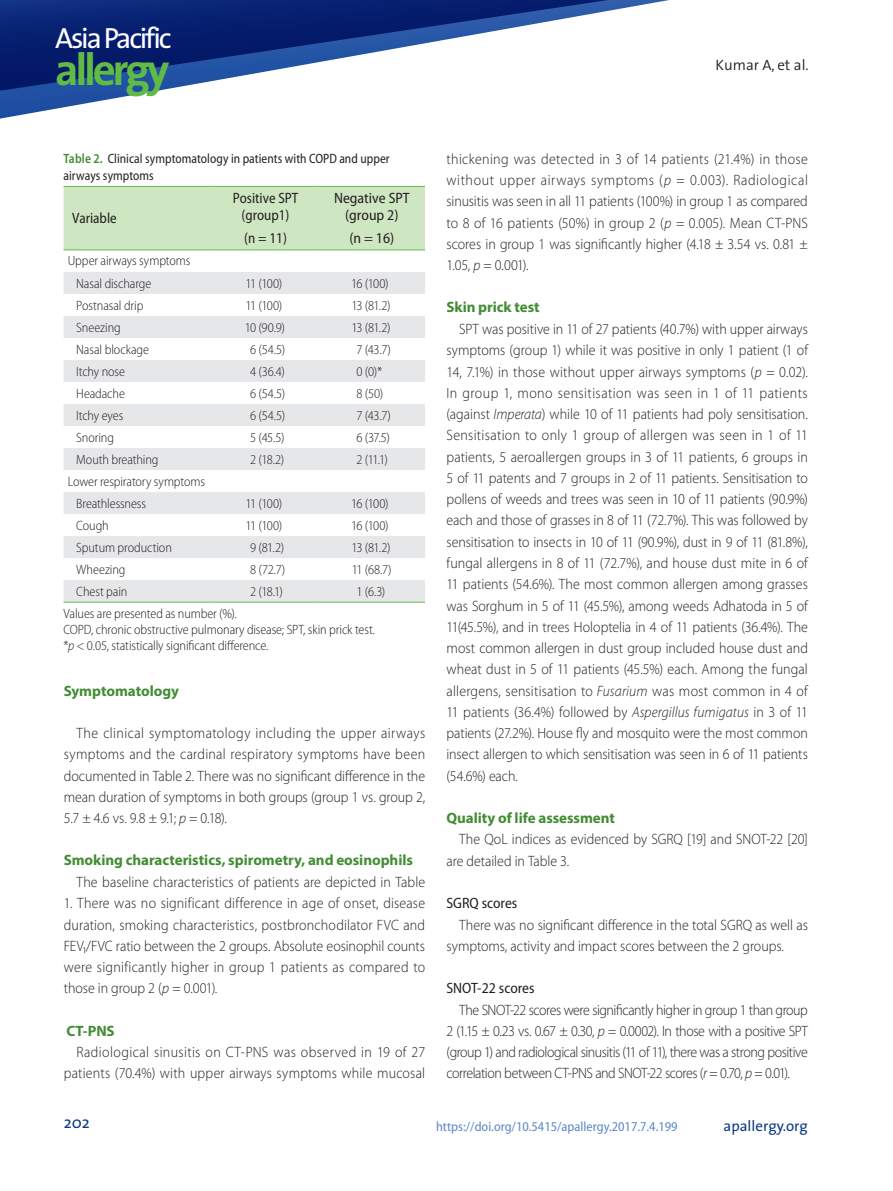
<style>
.page{position:relative;width:893px;height:1191px;background:#fff}
.page>*{position:absolute;margin:0;border:0;box-sizing:border-box;transform-origin:0 0}
.t1{font:700 45.15px "The Sans";letter-spacing:-.075em;color:#60bb46}
.t2{font:29.25px "The Sans";letter-spacing:-.075em;color:#fff}
.t3{font:16.5px "The Sans";color:#103987}
.본문{font:300 15px/21.3px "Myriad Pro";color:#231f20;text-align:justify;scale:.93 1}
._2_초록색제목{font:700 15px "Myriad Pro";letter-spacing:-.005em;color:#428d33}
.본문-2{font:300 15px/21.3px "Myriad Pro";letter-spacing:.02em;color:#231f20;text-align:right;scale:.93 1}
.테이블첫줄{font:semi-condensed 15px "Myriad Pro";color:#231f20;scale:.95 1}
.테이블첫줄-2{font:semi-condensed 15px/16.5px "Myriad Pro";color:#231f20;text-align:center}
.검정색_제목{font:semi-condensed 15px "Myriad Pro";color:#231f20}
.t4{font:15px "The Sans";color:#103987}
.t5{font:300 15px "The Sans";color:#231f20}
.테이블{font:300 semi-condensed 13.5px "Myriad Pro";letter-spacing:-.01em;color:#231f20}
.테이블제목{font:semi-condensed 13.5px/16.2px "Myriad Pro";letter-spacing:.005em;color:#231f20;scale:.93 1}
.t6{font:semi-condensed 13.5px "Myriad Pro";color:#5d88c6}
.s1{font-weight:600;color:#428d33}
.s2{font-style:italic}
</style>
<div class="page">
<svg style="left:0;top:93px;width:144px;height:26px"></svg>
<svg style="left:0;top:0;width:669px;height:93px"></svg>
<div style="left:64px;top:187px;width:361px;height:62px;background:#cee6c1"></div>
<svg style="left:64px;top:272px;width:361px;height:330px;fill:#e6e7e9"></svg>
<hr style="left:64px;top:602px;width:148px;height:1px;background:#60bb46">
<hr style="left:212px;top:602px;width:107px;height:1px;background:#60bb46">
<hr style="left:319px;top:602px;width:106px;height:1px;background:#60bb46">
<hr style="left:64px;top:186px;width:148px;height:1px;background:#60bb46">
<hr style="left:64px;top:249px;width:148px;height:1px;background:#60bb46">
<hr style="left:212px;top:186px;width:107px;height:1px;background:#60bb46">
<hr style="left:319px;top:186px;width:106px;height:1px;background:#60bb46">
<hr style="left:212px;top:249px;width:107px;height:1px;background:#60bb46">
<hr style="left:319px;top:249px;width:106px;height:1px;background:#60bb46">
<h2 class="t2" style="left:55px;top:14px;width:118px">Asia Pacific</h2>
<h1 class="t1" style="left:55px;top:32px;width:116px">allergy</h1>
<p class="t5" style="left:715px;top:52px;width:95px">Kumar A, et al.</p>
<p class="테이블제목" style="left:64px;top:151px;width:352px"><span class="s1">Table 2.</span> Clinical symptomatology in patients with COPD and upper airways symptoms</p>
<p class="테이블첫줄" style="left:72px;top:209px;width:48px">Variable</p>
<p class="테이블첫줄" style="left:233px;top:189px;width:70px">Positive SPT</p>
<p class="테이블첫줄" style="left:242px;top:205px;width:52px">(group1)</p>
<p class="테이블첫줄-2" style="left:334px;top:190px;width:77px">Negative SPT (group 2)</p>
<p class="테이블첫줄" style="left:244px;top:229px;width:46px">(n = 11)</p>
<p class="테이블첫줄-2" style="left:349px;top:230px;width:46px">(n = 16)</p>
<p class="테이블" style="left:68px;top:253px;width:124px">Upper airways symptoms</p>
<p class="테이블" style="left:76px;top:275px;width:76px">Nasal discharge</p>
<p class="테이블" style="left:245px;top:275px;width:38px">11 (100)</p>
<p class="테이블" style="left:351px;top:275px;width:39px">16 (100)</p>
<p class="테이블" style="left:76px;top:297px;width:69px">Postnasal drip</p>
<p class="테이블" style="left:245px;top:297px;width:38px">11 (100)</p>
<p class="테이블" style="left:351px;top:297px;width:41px">13 (81.2)</p>
<p class="테이블" style="left:76px;top:319px;width:46px">Sneezing</p>
<p class="테이블" style="left:245px;top:319px;width:42px">10 (90.9)</p>
<p class="테이블" style="left:351px;top:319px;width:41px">13 (81.2)</p>
<p class="테이블" style="left:76px;top:341px;width:74px">Nasal blockage</p>
<p class="테이블" style="left:250px;top:341px;width:37px">6 (54.5)</p>
<p class="테이블" style="left:356px;top:341px;width:36px">7 (43.7)</p>
<p class="테이블" style="left:76px;top:363px;width:50px">Itchy nose</p>
<p class="테이블" style="left:250px;top:363px;width:36px">4 (36.4)</p>
<p class="테이블" style="left:356px;top:363px;width:27px">0 (0)*</p>
<p class="테이블" style="left:76px;top:385px;width:50px">Headache</p>
<p class="테이블" style="left:250px;top:385px;width:37px">6 (54.5)</p>
<p class="테이블" style="left:356px;top:385px;width:28px">8 (50)</p>
<p class="테이블" style="left:76px;top:407px;width:49px">Itchy eyes</p>
<p class="테이블" style="left:250px;top:407px;width:37px">6 (54.5)</p>
<p class="테이블" style="left:356px;top:407px;width:36px">7 (43.7)</p>
<p class="테이블" style="left:76px;top:429px;width:39px">Snoring</p>
<p class="테이블" style="left:250px;top:429px;width:36px">5 (45.5)</p>
<p class="테이블" style="left:356px;top:429px;width:35px">6 (37.5)</p>
<p class="테이블" style="left:76px;top:451px;width:84px">Mouth breathing</p>
<p class="테이블" style="left:250px;top:451px;width:36px">2 (18.2)</p>
<p class="테이블" style="left:356px;top:451px;width:33px">2 (11.1)</p>
<p class="테이블" style="left:68px;top:473px;width:139px">Lower respiratory symptoms</p>
<p class="테이블" style="left:76px;top:495px;width:71px">Breathlessness</p>
<p class="테이블" style="left:245px;top:495px;width:38px">11 (100)</p>
<p class="테이블" style="left:351px;top:495px;width:39px">16 (100)</p>
<p class="테이블" style="left:76px;top:517px;width:34px">Cough</p>
<p class="테이블" style="left:245px;top:517px;width:38px">11 (100)</p>
<p class="테이블" style="left:351px;top:517px;width:39px">16 (100)</p>
<p class="테이블" style="left:76px;top:539px;width:97px">Sputum production</p>
<p class="테이블" style="left:250px;top:539px;width:36px">9 (81.2)</p>
<p class="테이블" style="left:351px;top:539px;width:41px">13 (81.2)</p>
<p class="테이블" style="left:76px;top:561px;width:51px">Wheezing</p>
<p class="테이블" style="left:250px;top:561px;width:37px">8 (72.7)</p>
<p class="테이블" style="left:352px;top:561px;width:42px">11 (68.7)</p>
<p class="테이블" style="left:76px;top:583px;width:53px">Chest pain</p>
<p class="테이블" style="left:250px;top:583px;width:34px">2 (18.1)</p>
<p class="테이블" style="left:356px;top:583px;width:30px">1 (6.3)</p>
<p class="테이블" style="left:64px;top:605px;width:175px">Values are presented as number (%).</p>
<p class="테이블" style="left:64px;top:621px;width:313px">COPD, chronic obstructive pulmonary disease; SPT, skin prick test.</p>
<p class="테이블" style="left:64px;top:638px;width:206px">*<span class="s2">p</span> &lt; 0.05, statistically significant difference.</p>
<p class="_2_초록색제목" style="left:64px;top:681px;width:117px">Symptomatology</p>
<p class="본문" style="left:64px;top:722px;width:390px;text-indent:13px">The clinical symptomatology including the upper airways symptoms and the cardinal respiratory symptoms have been documented in Table 2. There was no significant difference in the mean duration of symptoms in both groups (group 1 vs. group 2, 5.7 ± 4.6 vs. 9.8 ± 9.1; <span class="s2">p</span> = 0.18).</p>
<p class="_2_초록색제목" style="left:64px;top:850px;width:351px">Smoking characteristics, spirometry, and eosinophils</p>
<p class="본문" style="left:77px;top:871px;width:376px">The baseline characteristics of patients are depicted in Table</p>
<p class="본문" style="left:64px;top:892px;width:390px">1. There was no significant difference in age of onset, disease duration, smoking characteristics, postbronchodilator FVC and FEV₁/FVC ratio between the 2 groups. Absolute eosinophil counts were significantly higher in group 1 patients as compared to those in group 2 (<span class="s2">p</span> = 0.001).</p>
<p class="_2_초록색제목" style="left:66px;top:1020px;width:50px">CT-PNS</p>
<p class="본문-2" style="left:64px;top:1041px;width:390px">Radiological sinusitis on CT-PNS was observed in 19 of 27 patients (70.4%) with upper airways symptoms while mucosal</p>
<p class="본문" style="left:446px;top:148px;width:390px">thickening was detected in 3 of 14 patients (21.4%) in those without upper airways symptoms (<span class="s2">p</span> = 0.003). Radiological sinusitis was seen in all 11 patients (100%) in group 1 as compared to 8 of 16 patients (50%) in group 2 (<span class="s2">p</span> = 0.005). Mean CT-PNS scores in group 1 was significantly higher (4.18 ± 3.54 vs. 0.81 ± 1.05, <span class="s2">p</span> = 0.001).</p>
<p class="_2_초록색제목" style="left:446px;top:297px;width:95px">Skin prick test</p>
<p class="본문" style="left:446px;top:318px;width:390px;text-indent:13px">SPT was positive in 11 of 27 patients (40.7%) with upper airways symptoms (group 1) while it was positive in only 1 patient (1 of 14, 7.1%) in those without upper airways symptoms (<span class="s2">p</span> = 0.02).<br>In group 1, mono sensitisation was seen in 1 of 11 patients (against <span class="s2">Imperata</span>) while 10 of 11 patients had poly sensitisation.<br>Sensitisation to only 1 group of allergen was seen in 1 of 11 patients, 5 aeroallergen groups in 3 of 11 patients, 6 groups in 5 of 11 patents and 7 groups in 2 of 11 patients. Sensitisation to pollens of weeds and trees was seen in 10 of 11 patients (90.9%) each and those of grasses in 8 of 11 (72.7%). This was followed by sensitisation to insects in 10 of 11 (90.9%), dust in 9 of 11 (81.8%), fungal allergens in 8 of 11 (72.7%), and house dust mite in 6 of 11 patients (54.6%). The most common allergen among grasses was Sorghum in 5 of 11 (45.5%), among weeds Adhatoda in 5 of 11(45.5%), and in trees Holoptelia in 4 of 11 patients (36.4%). The most common allergen in dust group included house dust and wheat dust in 5 of 11 patients (45.5%) each. Among the fungal allergens, sensitisation to <span class="s2">Fusarium</span> was most common in 4 of 11 patients (36.4%) followed by <span class="s2">Aspergillus fumigatus</span> in 3 of 11 patients (27.2%). House fly and mosquito were the most common insect allergen to which sensitisation was seen in 6 of 11 patients (54.6%) each.</p>
<p class="_2_초록색제목" style="left:446px;top:808px;width:170px">Quality of life assessment</p>
<p class="본문" style="left:446px;top:828px;width:390px;text-indent:13px">The QoL indices as evidenced by SGRQ [19] and SNOT-22 [20] are detailed in Table 3.</p>
<p class="검정색_제목" style="left:446px;top:893px;width:72px">SGRQ scores</p>
<p class="본문" style="left:446px;top:913px;width:390px;text-indent:13px">There was no significant difference in the total SGRQ as well as symptoms, activity and impact scores between the 2 groups.</p>
<p class="검정색_제목" style="left:446px;top:978px;width:90px">SNOT-22 scores</p>
<p class="본문" style="left:446px;top:998px;width:390px;text-indent:13px">The SNOT-22 scores were significantly higher in group 1 than group 2 (1.15 ± 0.23 vs. 0.67 ± 0.30, <span class="s2">p</span> = 0.0002). In those with a positive SPT (group 1) and radiological sinusitis (11 of 11), there was a strong positive correlation between CT-PNS and SNOT-22 scores (<span class="s2">r</span> = 0.70, <span class="s2">p</span> = 0.01).</p>
<p class="t3" style="left:64px;top:1109px;width:28px">202</p>
<p class="t6" style="left:436px;top:1118px;width:243px">https://doi.org/10.5415/apallergy.2017.7.4.199</p>
<p class="t4" style="left:724px;top:1113px;width:86px">apallergy.org</p>
</div>
